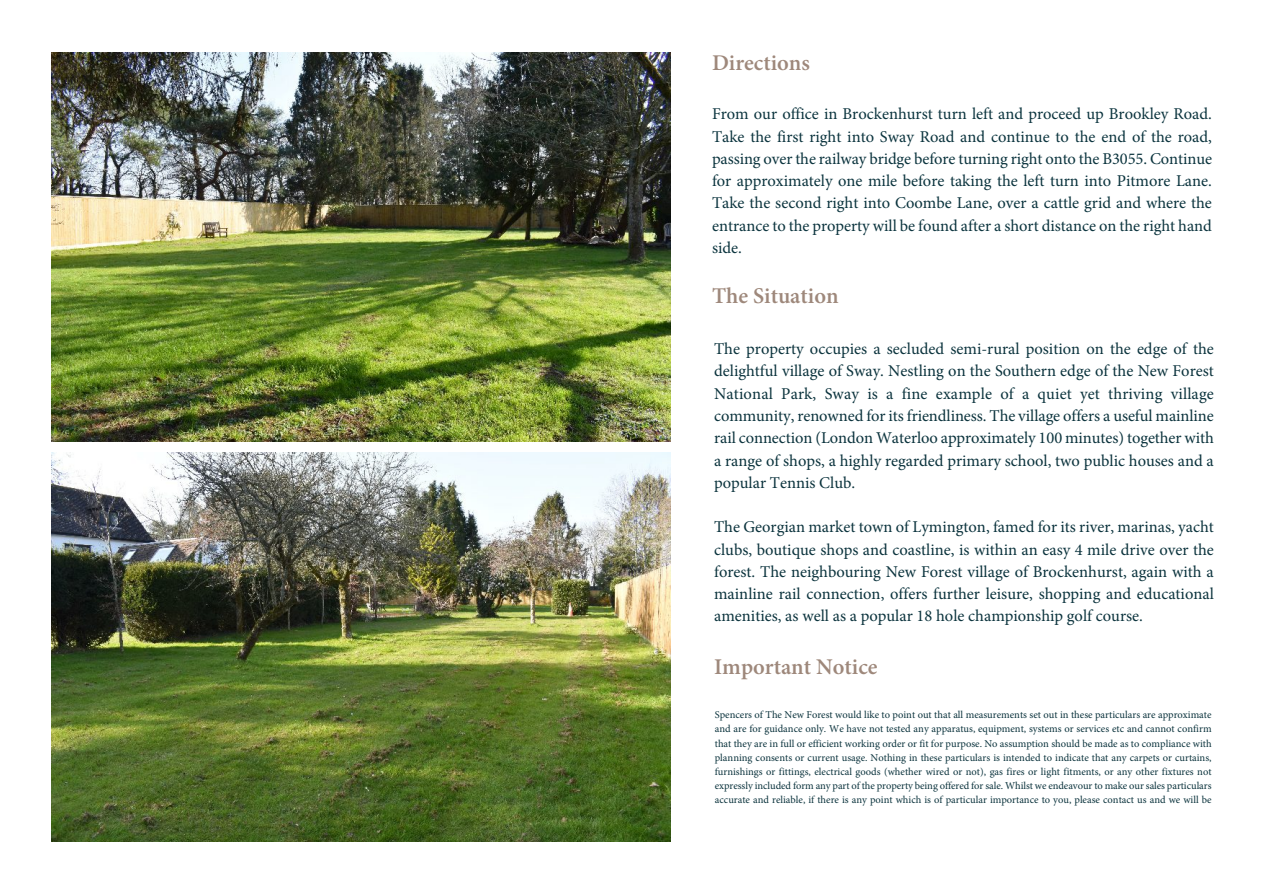
<style>
.page{position:relative;width:1263px;height:893px;background:#fff}
.page>*{position:absolute;margin:0;border:0;box-sizing:border-box;transform-origin:0 0}
.t1{font:600 22.5px "Minion Pro";color:#9e887b}
.t2{font:16.5px/22.2px "Minion Pro";color:#0b333d;text-align:justify}
.t3{font:16.5px/22.2px "Minion Pro";color:#0b343e;text-align:justify}
.t4{font:10.5px/14.1px "Minion Pro";color:#0b333d;text-align:justify}
</style>
<div class="page">
<img style="left:51px;top:53px;width:619px;height:389px">
<img style="left:51px;top:452px;width:619px;height:389px">
<h1 class="t1" style="left:712px;top:54px;width:99px">Directions</h1>
<p class="t3" style="left:712px;top:105px;width:501px">From our office in Brockenhurst turn left and proceed up Brookley Road.<br>Take the first right into Sway Road and continue to the end of the road, passing over the railway bridge before turning right onto the B3055. Continue for approximately one mile before taking the left turn into Pitmore Lane.<br>Take the second right into Coombe Lane, over a cattle grid and where the entrance to the property will be found after a short distance on the right hand side.</p>
<h1 class="t1" style="left:712px;top:287px;width:128px">The Situation</h1>
<p class="t2" style="left:714px;top:339px;width:501px">The property occupies a secluded semi-rural position on the edge of the delightful village of Sway. Nestling on the Southern edge of the New Forest National Park, Sway is a fine example of a quiet yet thriving village community, renowned for its friendliness. The village offers a useful mainline rail connection (London Waterloo approximately 100 minutes) together with a range of shops, a highly regarded primary school, two public houses and a popular Tennis Club.</p>
<p class="t2" style="left:714px;top:517px;width:501px">The Georgian market town of Lymington, famed for its river, marinas, yacht clubs, boutique shops and coastline, is within an easy 4 mile drive over the forest. The neighbouring New Forest village of Brockenhurst, again with a mainline rail connection, offers further leisure, shopping and educational amenities, as well as a popular 18 hole championship golf course.</p>
<h1 class="t1" style="left:714px;top:658px;width:165px">Important Notice</h1>
<p class="t4" style="left:715px;top:709px;width:498px">Spencers of The New Forest would like to point out that all measurements set out in these particulars are approximate and are for guidance only. We have not tested any apparatus, equipment, systems or services etc and cannot confirm that they are in full or efficient working order or fit for purpose. No assumption should be made as to compliance with planning consents or current usage. Nothing in these particulars is intended to indicate that any carpets or curtains, furnishings or fittings, electrical goods (whether wired or not), gas fires or light fitments, or any other fixtures not expressly included form any part of the property being offered for sale. Whilst we endeavour to make our sales particulars accurate and reliable, if there is any point which is of particular importance to you, please contact us and we will be</p>
</div>
